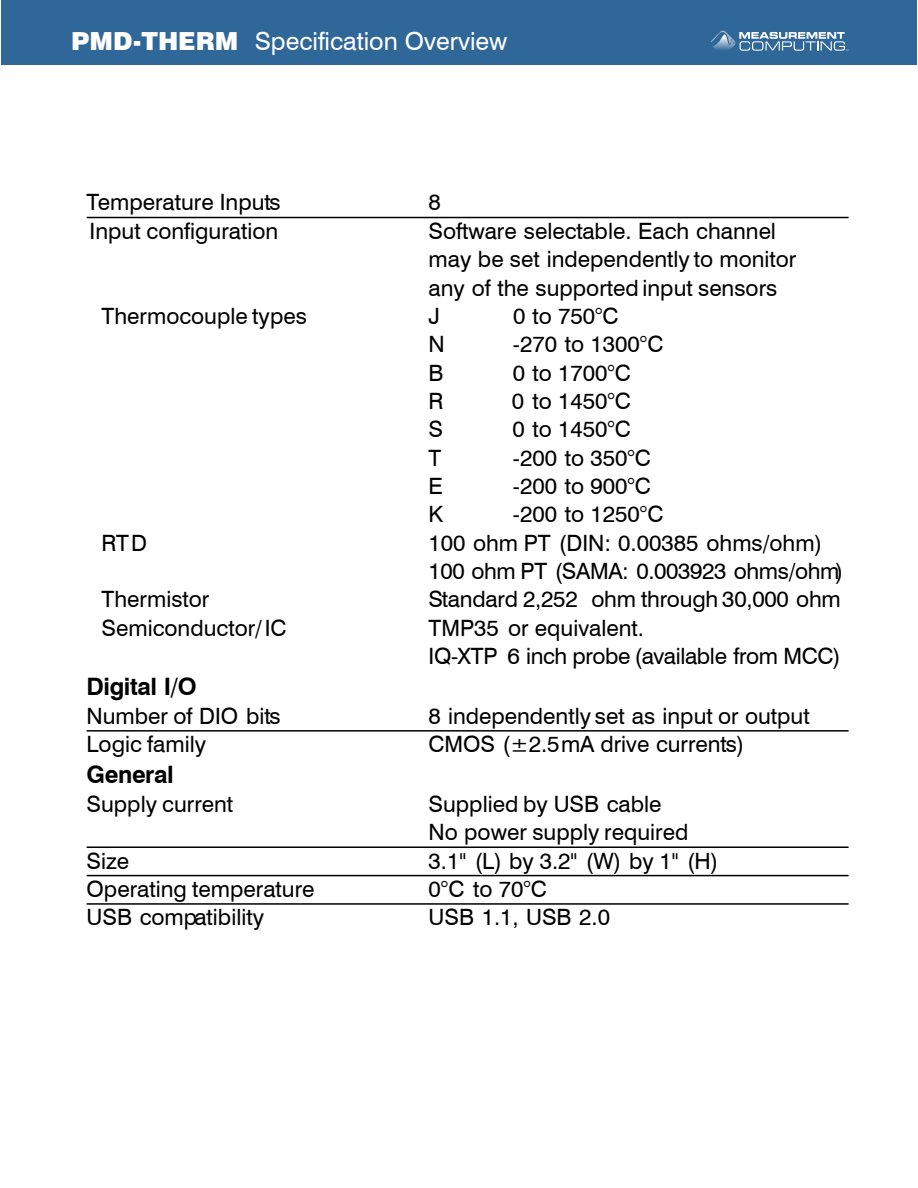
<style>
.page{position:relative;width:918px;height:1188px;background:#fff}
.page>*{position:absolute;margin:0;border:0;box-sizing:border-box;transform-origin:0 0}
.t1{font:24.9px "Swis 721 BT";color:#fff}
.t2{font:700 24px "Swis 721 BT";letter-spacing:-.015em;color:#000}
.t3{font:22.5px/28.3px "Swis 721 BT";color:#000}
.s1{font-family:"Swis 721 Blk BT";font-weight:900}
</style>
<div class="page">
<div style="left:1px;top:0;width:916px;height:64px;background:#306799"></div>
<svg style="left:711px;top:30px;width:137px;height:21px"></svg>
<hr style="left:87px;top:217px;width:762px;height:1px;background:#000">
<hr style="left:87px;top:730px;width:762px;height:2px;background:#000">
<hr style="left:87px;top:846px;width:762px;height:2px;background:#000">
<hr style="left:87px;top:875px;width:762px;height:1px;background:#000">
<hr style="left:87px;top:903px;width:762px;height:2px;background:#000">
<p class="t1" style="left:71px;top:27px;width:438px"><span class="s1">PMD-THERM</span> Specification Overview</p>
<p class="t3" style="left:87px;top:188px;width:196px">Temperature Inputs</p>
<p class="t3" style="left:429px;top:188px;width:14px">8</p>
<p class="t3" style="left:90px;top:216px;width:190px">Input configuration</p>
<p class="t3" style="left:429px;top:216px;width:369px">Software selectable. Each channel may be set independently to monitor any of the supported input sensors</p>
<p class="t3" style="left:102px;top:302px;width:207px">Thermocouple types</p>
<p class="t3" style="left:429px;top:302px;width:13px">J</p>
<p class="t3" style="left:513px;top:302px;width:107px">0 to 750°C</p>
<p class="t3" style="left:429px;top:330px;width:18px">N</p>
<p class="t3" style="left:513px;top:330px;width:152px">-270 to 1300°C</p>
<p class="t3" style="left:429px;top:358px;width:16px">B</p>
<p class="t3" style="left:513px;top:358px;width:119px">0 to 1700°C</p>
<p class="t3" style="left:429px;top:387px;width:16px">R</p>
<p class="t3" style="left:512px;top:387px;width:121px">0 to 1450°C</p>
<p class="t3" style="left:429px;top:415px;width:16px">S</p>
<p class="t3" style="left:513px;top:415px;width:120px">0 to 1450°C</p>
<p class="t3" style="left:429px;top:443px;width:14px">T</p>
<p class="t3" style="left:513px;top:443px;width:140px">-200 to 350°C</p>
<p class="t3" style="left:429px;top:472px;width:16px">E</p>
<p class="t3" style="left:513px;top:472px;width:140px">-200 to 900°C</p>
<p class="t3" style="left:429px;top:500px;width:16px">K</p>
<p class="t3" style="left:513px;top:500px;width:152px">-200 to 1250°C</p>
<p class="t3" style="left:102px;top:528px;width:47px">RTD</p>
<p class="t3" style="left:429px;top:528px;width:416px">100 ohm PT (DIN: 0.00385 ohms/ohm)<br>100 ohm PT (SAMA: 0.003923 ohms/ohm)</p>
<p class="t3" style="left:102px;top:585px;width:109px">Thermistor</p>
<p class="t3" style="left:429px;top:585px;width:414px">Standard 2,252 ohm through 30,000 ohm</p>
<p class="t3" style="left:102px;top:613px;width:187px">Semiconductor/IC</p>
<p class="t3" style="left:429px;top:613px;width:414px">TMP35 or equivalent.<br>IQ-XTP 6 inch probe (available from MCC)</p>
<p class="t2" style="left:87px;top:672px;width:112px">Digital I/O</p>
<p class="t3" style="left:87px;top:701px;width:196px">Number of DIO bits</p>
<p class="t3" style="left:429px;top:701px;width:383px">8 independently set as input or output</p>
<p class="t3" style="left:87px;top:730px;width:121px">Logic family</p>
<p class="t3" style="left:429px;top:730px;width:317px">CMOS (±2.5mA drive currents)</p>
<p class="t2" style="left:87px;top:760px;width:89px">General</p>
<p class="t3" style="left:87px;top:789px;width:148px">Supply current</p>
<p class="t3" style="left:429px;top:789px;width:261px">Supplied by USB cable<br>No power supply required</p>
<p class="t3" style="left:87px;top:846px;width:44px">Size</p>
<p class="t3" style="left:429px;top:846px;width:291px">3.1" (L) by 3.2" (W) by 1" (H)</p>
<p class="t3" style="left:87px;top:875px;width:229px">Operating temperature</p>
<p class="t3" style="left:429px;top:875px;width:120px">0°C to 70°C</p>
<p class="t3" style="left:87px;top:903px;width:179px">USB compatibility</p>
<p class="t3" style="left:429px;top:903px;width:183px">USB 1.1, USB 2.0</p>
</div>
